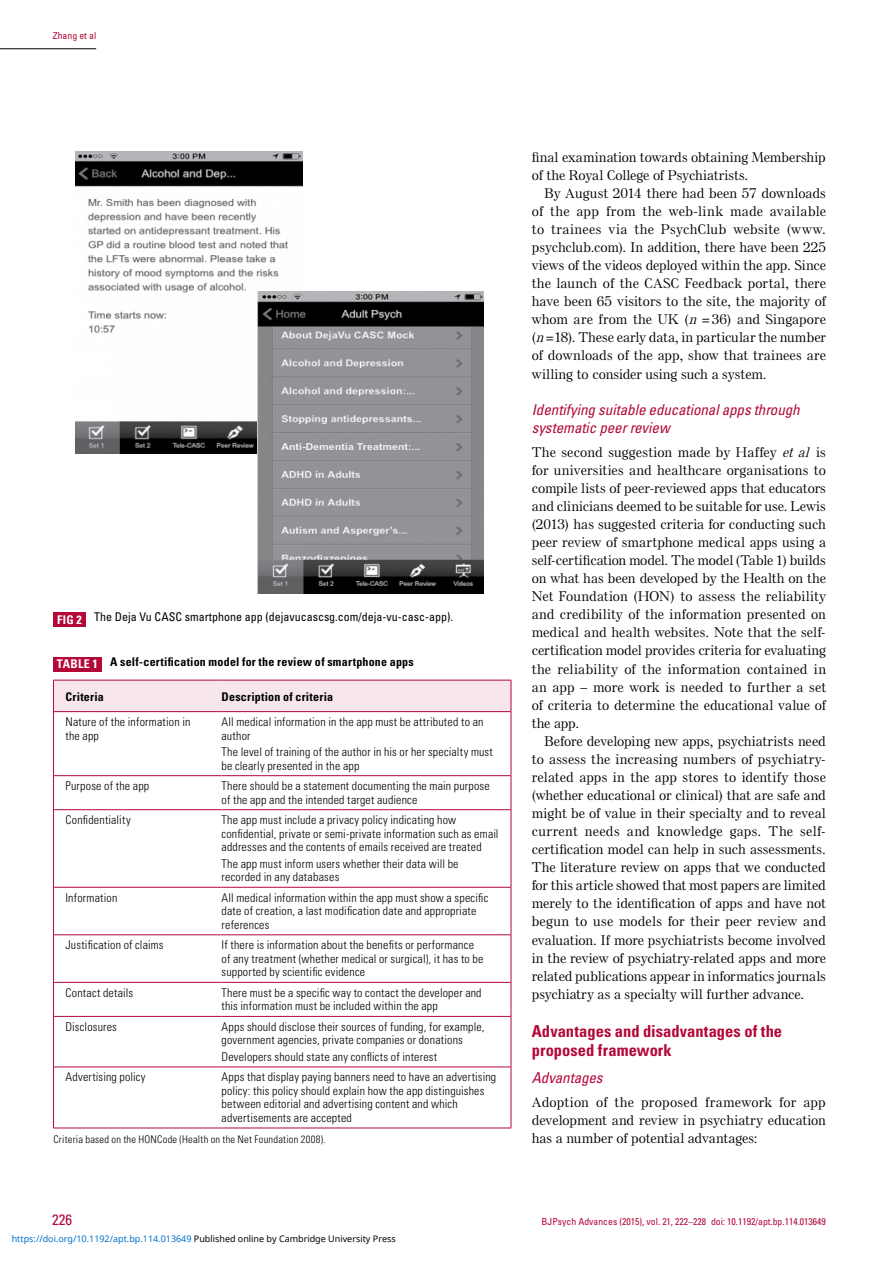
<style>
.page{position:relative;width:893px;height:1263px;background:#fff}
.page>*{position:absolute;margin:0;border:0;box-sizing:border-box;transform-origin:0 0}
.t1{font:700 condensed 16.5px/19.8px "Univers LT Std";color:#b30838}
.t2{font:italic condensed 15px/18px "Univers LT Std";letter-spacing:-.005em;color:#b30838}
.t3{font:condensed 15px "Univers LT Std";color:#b30838}
.t4{font:500 13.5px/18px "Else NPL Std";letter-spacing:.015em;color:#000;text-align:justify}
.t5{font:300 condensed 12px/13.5px "Univers LT Std";letter-spacing:.015em;color:#000}
.t6{font:700 condensed 12px "Univers LT Std";letter-spacing:.02em;color:#000}
.t7{font:condensed 12px "Univers LT Std";color:#000}
.t8{font:300 condensed 10.5px "Univers LT Std";letter-spacing:.025em;color:#000}
.t9{font:condensed 9.75px "Univers LT Std";color:#b30838}
.t10{font:9px "Noto Sans";color:#0172cf}
.s1{font-weight:700;color:#fff}
.s2{color:#fff}
.s3{font-style:italic}
.s4{color:#000}
</style>
<div class="page">
<hr style="left:0;top:49px;width:96px;height:1px;background:#000">
<div style="left:53px;top:612px;width:33px;height:15px;background:#b30838"></div>
<div style="left:54px;top:681px;width:457px;height:30px;background:#f7e6eb"></div>
<hr style="left:53px;top:775px;width:169px;height:1px;background:#b30838">
<hr style="left:222px;top:775px;width:289px;height:1px;background:#b30838">
<hr style="left:53px;top:809px;width:169px;height:1px;background:#b30838">
<hr style="left:222px;top:809px;width:289px;height:1px;background:#b30838">
<hr style="left:53px;top:887px;width:169px;height:1px;background:#b30838">
<hr style="left:222px;top:887px;width:289px;height:1px;background:#b30838">
<hr style="left:53px;top:934px;width:169px;height:1px;background:#b30838">
<hr style="left:222px;top:934px;width:289px;height:1px;background:#b30838">
<hr style="left:53px;top:982px;width:169px;height:1px;background:#b30838">
<hr style="left:222px;top:982px;width:289px;height:1px;background:#b30838">
<hr style="left:53px;top:1016px;width:169px;height:1px;background:#b30838">
<hr style="left:222px;top:1016px;width:289px;height:1px;background:#b30838">
<hr style="left:53px;top:1067px;width:169px;height:1px;background:#b30838">
<hr style="left:222px;top:1067px;width:289px;height:1px;background:#b30838">
<hr style="left:53px;top:680px;width:1px;height:31px;background:#b30838">
<hr style="left:511px;top:680px;width:1px;height:31px;background:#b30838">
<hr style="left:53px;top:711px;width:169px;height:1px;background:#b30838">
<hr style="left:53px;top:712px;width:1px;height:63px;background:#b30838">
<hr style="left:53px;top:776px;width:1px;height:33px;background:#b30838">
<hr style="left:53px;top:810px;width:1px;height:77px;background:#b30838">
<hr style="left:53px;top:887px;width:1px;height:47px;background:#b30838">
<hr style="left:53px;top:935px;width:1px;height:47px;background:#b30838">
<hr style="left:53px;top:982px;width:1px;height:34px;background:#b30838">
<hr style="left:53px;top:1016px;width:1px;height:51px;background:#b30838">
<hr style="left:53px;top:1067px;width:1px;height:61px;background:#b30838">
<hr style="left:53px;top:1128px;width:169px;height:1px;background:#b30838">
<hr style="left:222px;top:711px;width:289px;height:1px;background:#b30838">
<hr style="left:511px;top:712px;width:1px;height:63px;background:#b30838">
<hr style="left:511px;top:776px;width:1px;height:33px;background:#b30838">
<hr style="left:511px;top:810px;width:1px;height:77px;background:#b30838">
<hr style="left:511px;top:887px;width:1px;height:47px;background:#b30838">
<hr style="left:511px;top:935px;width:1px;height:47px;background:#b30838">
<hr style="left:511px;top:982px;width:1px;height:34px;background:#b30838">
<hr style="left:511px;top:1016px;width:1px;height:51px;background:#b30838">
<hr style="left:511px;top:1067px;width:1px;height:61px;background:#b30838">
<hr style="left:222px;top:1128px;width:289px;height:1px;background:#b30838">
<hr style="left:53px;top:680px;width:169px;height:1px;background:#b30838">
<hr style="left:222px;top:680px;width:289px;height:1px;background:#b30838">
<div style="left:53px;top:657px;width:48px;height:14px;background:#b30838"></div>
<img style="left:76px;top:152px;width:226px;height:302px">
<img style="left:257px;top:292px;width:227px;height:302px">
<p class="t9" style="left:53px;top:30px;width:45px">Zhang et al</p>
<p class="t7" style="left:57px;top:609px;width:398px"><span class="s1">FIG 2</span> The Deja Vu CASC smartphone app (dejavucascsg.com/deja-vu-casc-app).</p>
<p class="t6" style="left:57px;top:654px;width:358px"><span class="s2">TABLE 1</span> A self-certification model for the review of smartphone apps</p>
<p class="t6" style="left:65px;top:689px;width:40px">Criteria</p>
<p class="t6" style="left:222px;top:689px;width:113px">Description of criteria</p>
<p class="t5" style="left:65px;top:715px;width:126px">Nature of the information in the app</p>
<p class="t5" style="left:222px;top:715px;width:263px">All medical information in the app must be attributed to an author</p>
<p class="t5" style="left:222px;top:745px;width:273px">The level of training of the author in his or her specialty must be clearly presented in the app</p>
<p class="t5" style="left:65px;top:779px;width:85px">Purpose of the app</p>
<p class="t5" style="left:222px;top:779px;width:270px">There should be a statement documenting the main purpose of the app and the intended target audience</p>
<p class="t5" style="left:65px;top:813px;width:67px">Confidentiality</p>
<p class="t5" style="left:222px;top:813px;width:279px">The app must include a privacy policy indicating how confidential, private or semi-private information such as email addresses and the contents of emails received are treated</p>
<p class="t5" style="left:222px;top:857px;width:239px">The app must inform users whether their data will be recorded in any databases</p>
<p class="t5" style="left:65px;top:891px;width:53px">Information</p>
<p class="t5" style="left:222px;top:891px;width:268px">All medical information within the app must show a specific date of creation, a last modification date and appropriate references</p>
<p class="t5" style="left:65px;top:938px;width:100px">Justification of claims</p>
<p class="t5" style="left:222px;top:938px;width:263px">If there is information about the benefits or performance of any treatment (whether medical or surgical), it has to be supported by scientific evidence</p>
<p class="t5" style="left:65px;top:986px;width:69px">Contact details</p>
<p class="t5" style="left:222px;top:986px;width:262px">There must be a specific way to contact the developer and this information must be included within the app</p>
<p class="t5" style="left:65px;top:1020px;width:53px">Disclosures</p>
<p class="t5" style="left:222px;top:1020px;width:264px">Apps should disclose their sources of funding, for example, government agencies, private companies or donations</p>
<p class="t5" style="left:222px;top:1050px;width:217px">Developers should state any conflicts of interest</p>
<p class="t5" style="left:65px;top:1070px;width:82px">Advertising policy</p>
<p class="t5" style="left:222px;top:1070px;width:276px">Apps that display paying banners need to have an advertising policy: this policy should explain how the app distinguishes between editorial and advertising content and which advertisements are accepted</p>
<p class="t8" style="left:53px;top:1133px;width:274px">Criteria based on the HONCode (Health on the Net Foundation 2008).</p>
<p class="t4" style="left:532px;top:148px;width:296px">final examination towards obtaining Membership of the Royal College of Psychiatrists.</p>
<p class="t4" style="left:532px;top:184px;width:296px;text-indent:13px">By August 2014 there had been 57 downloads of the app from the web-link made available to trainees via the PsychClub website (www. psychclub.com). In addition, there have been 225 views of the videos deployed within the app. Since the launch of the CASC Feedback portal, there have been 65 visitors to the site, the majority of whom are from the UK (<span class="s3">n</span> = 36) and Singapore (<span class="s3">n</span>=18). These early data, in particular the number of downloads of the app, show that trainees are willing to consider using such a system.</p>
<p class="t2" style="left:532px;top:400px;width:269px">Identifying suitable educational apps through systematic peer review</p>
<p class="t4" style="left:532px;top:443px;width:296px">The second suggestion made by Haffey <span class="s3">et al</span> is for universities and healthcare organisations to compile lists of peer-reviewed apps that educators and clinicians deemed to be suitable for use. Lewis (2013) has suggested criteria for conducting such peer review of smartphone medical apps using a self-certification model. The model (Table 1) builds on what has been developed by the Health on the Net Foundation (HON) to assess the reliability and credibility of the information presented on medical and health websites. Note that the self&shy;certification model provides criteria for evaluating the reliability of the information contained in an app – more work is needed to further a set of criteria to determine the educational value of the app.</p>
<p class="t4" style="left:532px;top:732px;width:296px;text-indent:13px">Before developing new apps, psychiatrists need to assess the increasing numbers of psychiatry&shy;related apps in the app stores to identify those (whether educational or clinical) that are safe and might be of value in their specialty and to reveal current needs and knowledge gaps. The self&shy;certification model can help in such assessments.<br>The literature review on apps that we conducted for this article showed that most papers are limited merely to the identification of apps and have not begun to use models for their peer review and evaluation. If more psychiatrists become involved in the review of psychiatry-related apps and more related publications appear in informatics journals psychiatry as a specialty will further advance.</p>
<p class="t1" style="left:532px;top:1021px;width:252px">Advantages and disadvantages of the proposed framework</p>
<p class="t2" style="left:532px;top:1069px;width:72px">Advantages</p>
<p class="t4" style="left:532px;top:1093px;width:296px">Adoption of the proposed framework for app development and review in psychiatry education has a number of potential advantages:</p>
<p class="t3" style="left:52px;top:1210px;width:21px">226</p>
<p class="t9" style="left:542px;top:1216px;width:286px">BJPsych Advances (2015), vol. 21, 222–228 doi: 10.1192/apt.bp.114.013649</p>
<p class="t10" style="left:12px;top:1232px;width:386px">https://doi.org/10.1192/apt.bp.114.013649 <span class="s4">Published online by Cambridge University Press</span></p>
</div>
